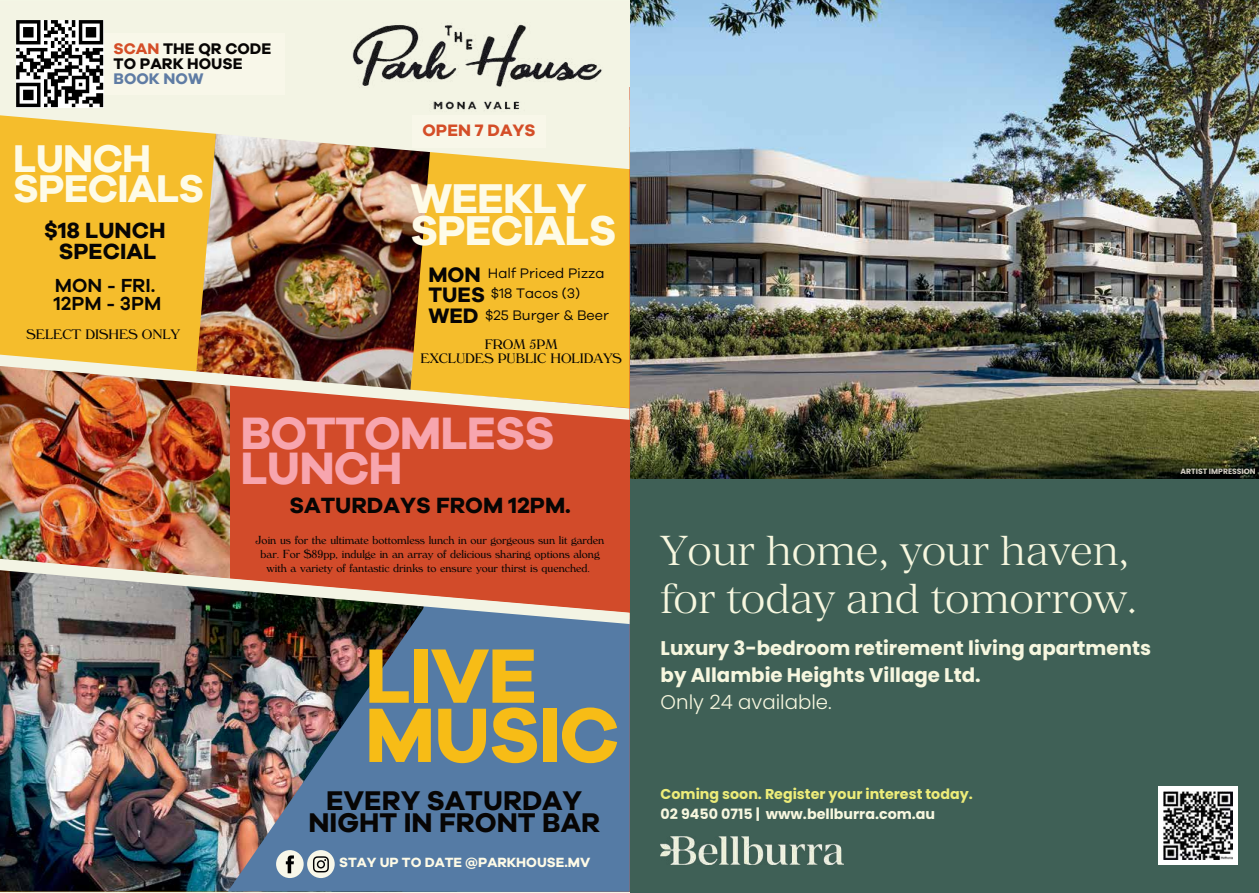
<style>
.page{position:relative;width:1259px;height:893px;background:#fff}
.page>*{position:absolute;margin:0;border:0;box-sizing:border-box;transform-origin:0 0}
.t1{font:700 79.5px/59.2px "Galano Grotesque DEMO";letter-spacing:-.02em;color:#f7bc16}
.t2{font:700 46.8px/35px "Galano Grotesque DEMO";letter-spacing:-.02em;color:#f7a5ae}
.t3{font:700 43.05px/32.1px "Galano Grotesque DEMO";letter-spacing:-.02em;color:#fefbe7}
.t4{font:41.7px/48.6px "Manier Light Trial";color:#f7f7df}
.t5{font:700 39.9px/29.2px "Galano Grotesque DEMO";letter-spacing:-.02em;color:#fefbe7}
.t6{font:700 27.9px/22.6px "Galano Grotesque DEMO";color:#070504;text-align:center}
.t7{font:700 22.8px "Galano Grotesque DEMO";color:#070504}
.t8{font:700 22.65px/21.5px "Galano Grotesque DEMO";color:#070504;text-align:center}
.t9{font:700 21.6px/20.5px "Galano Grotesque DEMO";color:#070504}
.t10{font:700 19.8px/27.2px "Poppins";color:#f7f7df}
.t11{font:300 19.8px "Poppins";color:#f7f7df}
.t12{font:600 19.5px/18.1px "Galano Grotesque";color:#070504}
.t13{font:700 17.1px "Galano Grotesque DEMO";color:#d44e28}
.t14{font:700 15.9px/15px "Galano Grotesque DEMO";color:#070504}
.t15{font:700 15.9px "Galano Grotesque DEMO";color:#5f7ca4}
.t16{font:14.25px/13.5px "Windsor D";color:#070504;text-align:center}
.t17{font:14.25px/20px "Galano Grotesque";color:#070504}
.t18{font:700 14.25px "Poppins";color:#edec79}
.t19{font:700 14.25px "Poppins";color:#f7f7df}
.t20{font:700 13.8px "Galano Grotesque DEMO";color:#fefbe7}
.t21{font:12.15px/14.2px "Windsor D";color:#070504;text-align:center}
.t22{font:700 7.65px "Poppins";color:#d2ccc2}
.s1{color:#d44e28}
</style>
<div class="page">
<img style="left:629px;top:0;width:630px;height:479px">
<div style="left:610px;top:479px;width:649px;height:414px;background:#3f6056"></div>
<img style="left:660px;top:837px;width:183px;height:28px">
<div style="left:1158px;top:786px;width:79px;height:79px;background:#fff"></div>
<img style="left:1163px;top:792px;width:69px;height:68px">
<div style="left:0;top:1px;width:629px;height:890px;background:#d24b2a"></div>
<div style="left:0;top:1px;width:629px;height:86px;background:#f3f4e4"></div>
<img style="left:0;top:420px;width:229px;height:139px">
<img style="left:221px;top:169px;width:189px;height:186px">
<svg style="left:0;top:169px;width:221px;height:186px;background:#efb931"></svg>
<div style="left:410px;top:169px;width:219px;height:186px;background:#f5bd2c"></div>
<img style="left:0;top:624px;width:228px;height:267px">
<div style="left:559px;top:624px;width:70px;height:267px;background:#557ba5"></div>
<img style="left:0;top:355px;width:629px;height:65px">
<img style="left:0;top:559px;width:629px;height:65px">
<img style="left:228px;top:607px;width:331px;height:284px">
<div style="left:338px;top:850px;width:28px;height:28px;background:#557ba5;border-radius:14px"></div>
<div style="left:276px;top:850px;width:28px;height:28px;background:#f8f7e9;border-radius:14px"></div>
<svg style="left:286px;top:855px;width:8px;height:18px"></svg>
<div style="left:307px;top:850px;width:28px;height:28px;background:#f8f7e9;border-radius:14px"></div>
<svg style="left:313px;top:856px;width:16px;height:16px"></svg>
<svg style="left:0;top:107px;width:629px;height:62px;background:#e7d094"></svg>
<svg style="left:0;top:20px;width:629px;height:87px"></svg>
<img style="left:345px;top:22px;width:280px;height:92px">
<div style="left:412px;top:115px;width:134px;height:33px;background:#f8f7e9"></div>
<h3 class="t14" style="left:114px;top:42px;width:159px"><span class="s1">SCAN</span> THE QR CODE<br>TO PARK HOUSE</h3>
<h3 class="t15" style="left:114px;top:72px;width:91px">BOOK NOW</h3>
<h3 class="t5" style="left:13px;top:146px;width:193px">LUNCH<br>SPECIALS</h3>
<h3 class="t8" style="left:44px;top:220px;width:123px">$18 LUNCH<br>SPECIAL</h3>
<h3 class="t12" style="left:54px;top:276px;width:109px">MON - FRI.<br>12PM - 3PM</h3>
<p class="t16" style="left:26px;top:327px;width:155px">SELECT DISHES ONLY</p>
<h3 class="t13" style="left:422px;top:122px;width:114px">OPEN 7 DAYS</h3>
<h3 class="t3" style="left:410px;top:185px;width:208px">WEEKLY<br>SPECIALS</h3>
<h3 class="t9" style="left:428px;top:265px;width:58px">MON<br>TUES<br>WED</h3>
<p class="t17" style="left:488px;top:263px;width:118px">Half Priced Pizza $18 Tacos (3)</p>
<p class="t17" style="left:485px;top:305px;width:125px">$25 Burger &amp; Beer</p>
<p class="t16" style="left:420px;top:338px;width:203px">FROM 5PM<br>EXCLUDES PUBLIC HOLIDAYS</p>
<h2 class="t2" style="left:240px;top:418px;width:316px">BOTTOMLESS<br>LUNCH</h2>
<h3 class="t7" style="left:289px;top:495px;width:283px">SATURDAYS FROM 12PM.</h3>
<p class="t21" style="left:256px;top:533px;width:350px">Join us for the ultimate bottomless lunch in our gorgeous sun lit garden bar. For $89pp, indulge in an array of delicious sharing options along with a variety of fantastic drinks to ensure your thirst is quenched.</p>
<h1 class="t1" style="left:365px;top:650px;width:257px">LIVE<br>MUSIC</h1>
<h3 class="t6" style="left:308px;top:790px;width:293px">EVERY SATURDAY<br>NIGHT IN FRONT BAR</h3>
<p class="t20" style="left:339px;top:857px;width:253px">STAY UP TO DATE @PARKHOUSE.MV</p>
<h3 class="t4" style="left:660px;top:529px;width:478px">Your home, your haven, for today and tomorrow.</h3>
<h3 class="t10" style="left:660px;top:635px;width:492px">Luxury 3-bedroom retirement living apartments by Allambie Heights Village Ltd.</h3>
<h3 class="t11" style="left:660px;top:691px;width:173px">Only 24 available.</h3>
<p class="t18" style="left:660px;top:786px;width:314px">Coming soon. Register your interest today.</p>
<p class="t19" style="left:660px;top:805px;width:276px">02 9450 0715 | www.bellburra.com.au</p>
<p class="t22" style="left:1180px;top:467px;width:77px">ARTIST IMPRESSION</p>
</div>
